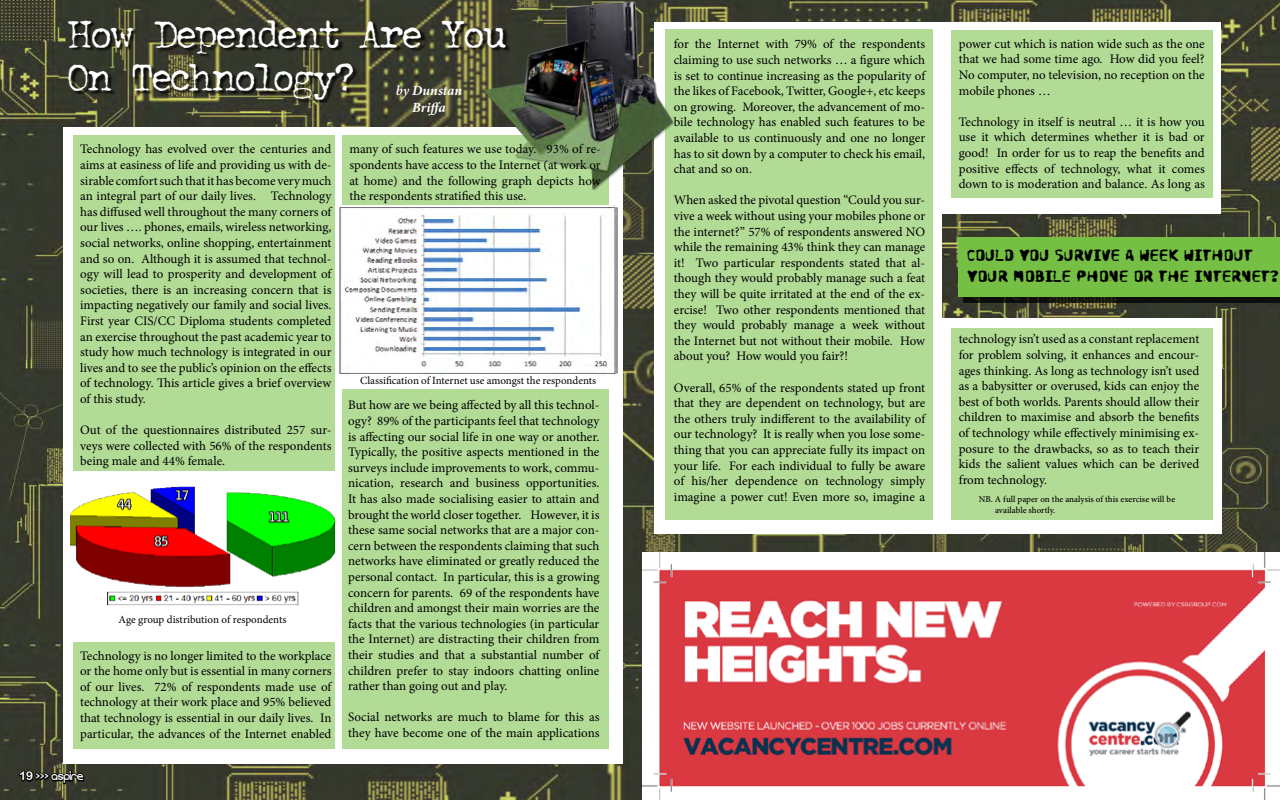
<style>
.page{position:relative;width:1280px;height:800px;background:#fff}
.page>*{position:absolute;margin:0;border:0;box-sizing:border-box;transform-origin:0 0}
.t1{font:36px/43.2px "John Doe";color:#fff}
.t2{font:18px/21.6px "Dooms Day";color:#000}
.t3{font:italic 700 14px/16.8px "Minion Pro";letter-spacing:-.005em;color:#fff;text-align:center}
.t4{font:13px/15.6px "Minion Pro";letter-spacing:-.005em;color:#000;text-align:justify}
.t5{font:12px "Evolution";color:#fff}
.t6{font:11px "Minion Pro";letter-spacing:-.005em;color:#000}
.t7{font:500 9px/10.8px "Minion Pro";color:#000}
.s1{font-weight:600}
.s2{font-family:"Arial Rounded MT Bold"}
.s3{font-family:"Agency FB";font-weight:700}
</style>
<div class="page">
<img style="left:0;top:0;width:1280px;height:800px">
<div style="left:64px;top:128px;width:559px;height:636px;background:#fff"></div>
<img style="left:643px;top:553px;width:637px;height:247px">
<div style="left:655px;top:22px;width:287px;height:512px;background:#fff"></div>
<div style="left:74px;top:135px;width:261px;height:336px;background:#b2db96"></div>
<div style="left:342px;top:389px;width:267px;height:360px;background:#b2db96"></div>
<div style="left:70px;top:20px;width:440px;height:83px;background:#000;opacity:.75"></div>
<img style="left:339px;top:206px;width:278px;height:170px">
<img style="left:63px;top:481px;width:273px;height:129px">
<div style="left:665px;top:29px;width:268px;height:491px;background:#b2db96"></div>
<div style="left:74px;top:643px;width:261px;height:106px;background:#b2db96"></div>
<div style="left:342px;top:135px;width:267px;height:70px;background:#b2db96"></div>
<img style="left:464px;top:0;width:243px;height:201px">
<div style="left:938px;top:22px;width:283px;height:192px;background:#fff"></div>
<div style="left:951px;top:31px;width:262px;height:167px;background:#b2db96"></div>
<svg style="left:17px;top:769px;width:68px;height:16px"></svg>
<div style="left:939px;top:318px;width:282px;height:216px;background:#fff"></div>
<div style="left:951px;top:328px;width:262px;height:192px;background:#b2db96"></div>
<div style="left:963px;top:245px;width:317px;height:58px;background:#000;opacity:.75"></div>
<div style="left:959px;top:237px;width:321px;height:60px;background:#75c044"></div>
<h1 class="t1" style="left:68px;top:11px;width:440px">How Dependent Are You<br>On Technology?</h1>
<p class="t3" style="left:396px;top:82px;width:68px"><span class="s1">by</span> Dunstan<br>Briffa</p>
<p class="t4" style="left:80px;top:141px;width:253px">Technology has evolved over the centuries and aims at easiness of life and providing us with de&shy;sirable comfort such that it has become very much an integral part of our daily lives. Technology has diffused well throughout the many corners of our lives …. phones, emails, wireless networking, social networks, online shopping, entertainment and so on. Although it is assumed that technol&shy;ogy will lead to prosperity and development of societies, there is an increasing concern that is impacting negatively our family and social lives.<br>First year CIS/CC Diploma students completed an exercise throughout the past academic year to study how much technology is integrated in our lives and to see the public’s opinion on the effects of technology. This article gives a brief overview of this study.</p>
<p class="t4" style="left:80px;top:422px;width:253px">Out of the questionnaires distributed 257 sur&shy;veys were collected with 56% of the respondents being male and 44% female.</p>
<p class="t6" style="left:119px;top:613px;width:169px">Age group distribution of respondents</p>
<p class="t4" style="left:80px;top:648px;width:253px">Technology is no longer limited to the workplace or the home only but is essential in many corners of our lives. 72% of respondents made use of technology at their work place and 95% believed that technology is essential in our daily lives. In particular, the advances of the Internet enabled</p>
<p class="t5" style="left:19px;top:769px;width:66px"><span class="s2">19</span> <span class="s3">&gt;&gt;&gt;</span> aspire</p>
<p class="t4" style="left:349px;top:141px;width:253px">many of such features we use today. 93% of re&shy;spondents have access to the Internet (at work or at home) and the following graph depicts how the respondents stratified this use.</p>
<p class="t6" style="left:360px;top:373px;width:238px">Classification of Internet use amongst the respondents</p>
<p class="t4" style="left:348px;top:398px;width:253px">But how are we being affected by all this technol&shy;ogy? 89% of the participants feel that technology is affecting our social life in one way or another.<br>Typically, the positive aspects mentioned in the surveys include improvements to work, commu&shy;nication, research and business opportunities.<br>It has also made socialising easier to attain and brought the world closer together. However, it is these same social networks that are a major con&shy;cern between the respondents claiming that such networks have eliminated or greatly reduced the personal contact. In particular, this is a growing concern for parents. 69 of the respondents have children and amongst their main worries are the facts that the various technologies (in particular the Internet) are distracting their children from their studies and that a substantial number of children prefer to stay indoors chatting online rather than going out and play.</p>
<p class="t4" style="left:348px;top:710px;width:253px">Social networks are much to blame for this as they have become one of the main applications</p>
<p class="t4" style="left:674px;top:37px;width:253px">for the Internet with 79% of the respondents claiming to use such networks … a figure which is set to continue increasing as the popularity of the likes of Facebook, Twitter, Google+, etc keeps on growing. Moreover, the advancement of mo&shy;bile technology has enabled such features to be available to us continuously and one no longer has to sit down by a computer to check his email, chat and so on.</p>
<p class="t4" style="left:674px;top:193px;width:253px">When asked the pivotal question “Could you sur&shy;vive a week without using your mobiles phone or the internet?” 57% of respondents answered NO while the remaining 43% think they can manage it! Two particular respondents stated that al&shy;though they would probably manage such a feat they will be quite irritated at the end of the ex&shy;ercise! Two other respondents mentioned that they would probably manage a week without the Internet but not without their mobile. How about you? How would you fair?!</p>
<p class="t4" style="left:674px;top:380px;width:253px">Overall, 65% of the respondents stated up front that they are dependent on technology, but are the others truly indifferent to the availability of our technology? It is really when you lose some&shy;thing that you can appreciate fully its impact on your life. For each individual to fully be aware of his/her dependence on technology simply imagine a power cut! Even more so, imagine a</p>
<p class="t4" style="left:959px;top:36px;width:248px">power cut which is nation wide such as the one that we had some time ago. How did you feel?<br>No computer, no television, no reception on the mobile phones …</p>
<p class="t4" style="left:959px;top:114px;width:248px">Technology in itself is neutral … it is how you use it which determines whether it is bad or good! In order for us to reap the benefits and positive effects of technology, what it comes down to is moderation and balance. As long as</p>
<h2 class="t2" style="left:967px;top:243px;width:313px">COULD YOU SURVIVE A WEEK WITHOUT<br>YOUR MOBILE PHONE OR THE INTERNET?</h2>
<p class="t4" style="left:959px;top:332px;width:242px">technology isn’t used as a constant replacement for problem solving, it enhances and encour&shy;ages thinking. As long as technology isn’t used as a babysitter or overused, kids can enjoy the best of both worlds. Parents should allow their children to maximise and absorb the benefits of technology while effectively minimising ex&shy;posure to the drawbacks, so as to teach their kids the salient values which can be derived from technology.</p>
<p class="t7" style="left:995px;top:494px;width:182px;text-indent:-16px">NB. A full paper on the analysis of this exercise will be available shortly.</p>
</div>
